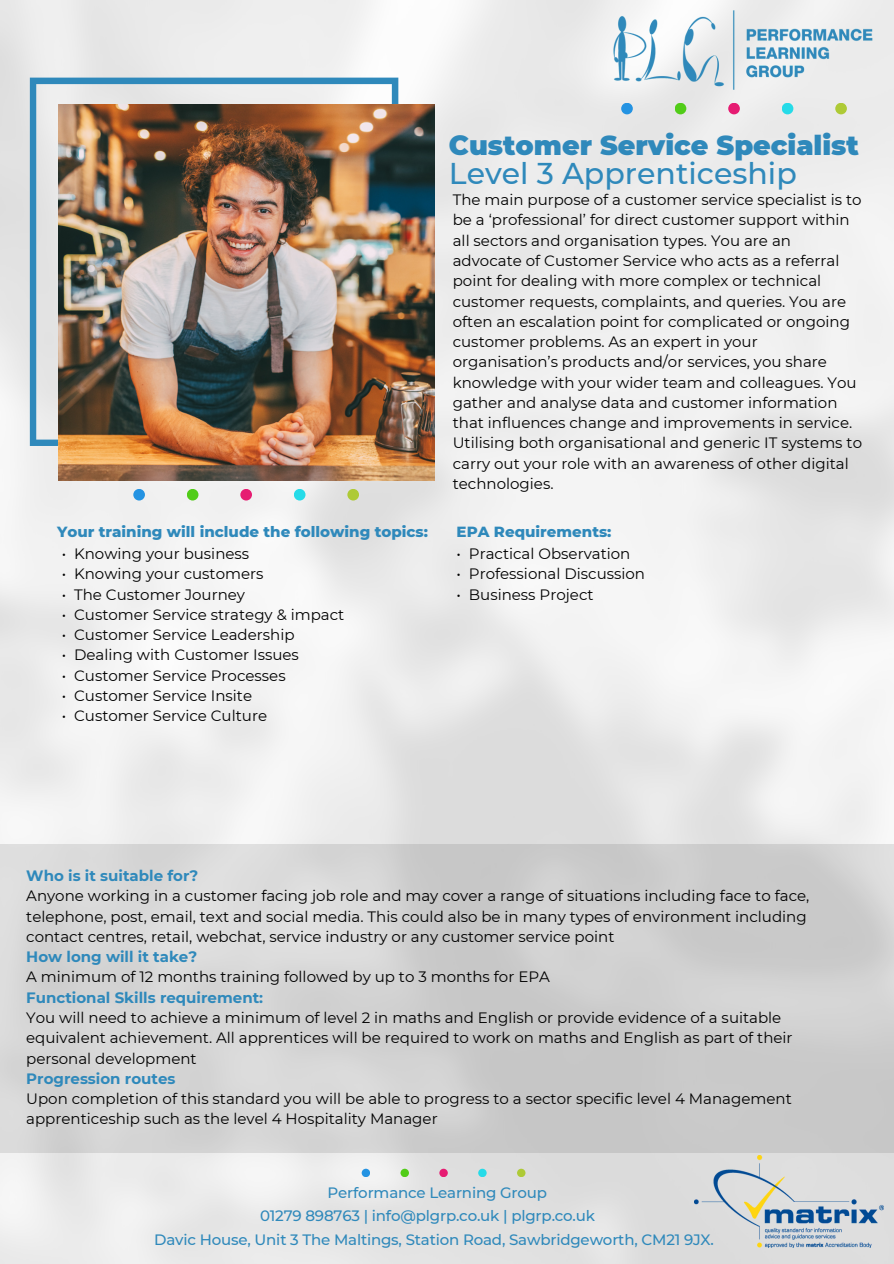
<style>
.page{position:relative;width:894px;height:1264px;background:#fff}
.page>*{position:absolute;margin:0;border:0;box-sizing:border-box;transform-origin:0 0}
.t1{font:500 30px "Montserrat";color:#2f89bb}
.t2{font:900 27px "Montserrat";color:#2f89bb}
.t3{font:15px/20.2px "Montserrat";color:#000}
.t4{font:500 15px "Montserrat";letter-spacing:-.01em;color:#2f89bb}
.t5{font:700 15px "Montserrat";color:#2f89bb}
.t6{font:800 15px "Montserrat";color:#2f89bb}
</style>
<div class="page">
<img style="left:0;top:0;width:893px;height:1263px">
<div style="left:0;top:843px;width:893px;height:309px;background:#d1d1d1"></div>
<img style="left:602px;top:5px;width:280px;height:90px">
<div style="left:621px;top:103px;width:11px;height:11px;background:#2493e2;border-radius:50%"></div>
<div style="left:674px;top:103px;width:12px;height:11px;background:#51cc18;border-radius:50%"></div>
<div style="left:728px;top:103px;width:11px;height:11px;background:#e61c72;border-radius:50%"></div>
<div style="left:781px;top:103px;width:12px;height:11px;background:#26dbe8;border-radius:50%"></div>
<div style="left:835px;top:103px;width:11px;height:11px;background:#aeca36;border-radius:50%"></div>
<svg style="left:30px;top:78px;width:368px;height:368px;background:#b4ccd9"></svg>
<img style="left:58px;top:105px;width:376px;height:375px">
<div style="left:361px;top:1168px;width:9px;height:9px;background:#2493e2;border-radius:50%"></div>
<div style="left:400px;top:1168px;width:9px;height:9px;background:#51cc18;border-radius:50%"></div>
<div style="left:439px;top:1168px;width:8px;height:9px;background:#e61c72;border-radius:50%"></div>
<div style="left:478px;top:1168px;width:8px;height:9px;background:#26dbe8;border-radius:50%"></div>
<div style="left:517px;top:1168px;width:8px;height:9px;background:#aeca36;border-radius:50%"></div>
<img style="left:694px;top:1155px;width:189px;height:92px">
<div style="left:133px;top:489px;width:12px;height:11px;background:#2493e2;border-radius:50%"></div>
<div style="left:187px;top:489px;width:11px;height:11px;background:#51cc18;border-radius:50%"></div>
<div style="left:240px;top:489px;width:12px;height:11px;background:#e61c72;border-radius:50%"></div>
<div style="left:294px;top:489px;width:11px;height:11px;background:#26dbe8;border-radius:50%"></div>
<div style="left:347px;top:489px;width:12px;height:11px;background:#aeca36;border-radius:50%"></div>
<p class="t6" style="left:57px;top:522px;width:372px">Your training will include the following topics:</p>
<p class="t3" style="left:62px;top:543px;width:189px">• Knowing your business</p>
<p class="t3" style="left:62px;top:563px;width:203px">• Knowing your customers</p>
<p class="t3" style="left:62px;top:584px;width:185px">• The Customer Journey</p>
<p class="t3" style="left:62px;top:604px;width:284px">• Customer Service strategy &amp; impact</p>
<p class="t3" style="left:62px;top:624px;width:234px">• Customer Service Leadership</p>
<p class="t3" style="left:62px;top:645px;width:238px">• Dealing with Customer Issues</p>
<p class="t3" style="left:62px;top:665px;width:225px">• Customer Service Processes</p>
<p class="t3" style="left:62px;top:685px;width:192px">• Customer Service Insite</p>
<p class="t3" style="left:62px;top:705px;width:207px">• Customer Service Culture</p>
<p class="t2" style="left:449px;top:129px;width:411px">Customer Service Specialist</p>
<p class="t1" style="left:449px;top:155px;width:349px">Level 3 Apprenticeship</p>
<p class="t3" style="left:452px;top:190px;width:410px">The main purpose of a customer service specialist is to be a ‘professional’ for direct customer support within all sectors and organisation types. You are an advocate of Customer Service who acts as a referral point for dealing with more complex or technical customer requests, complaints, and queries. You are often an escalation point for complicated or ongoing customer problems. As an expert in your organisation’s products and/or services, you share knowledge with your wider team and colleagues. You gather and analyse data and customer information that influences change and improvements in service.<br>Utilising both organisational and generic IT systems to carry out your role with an awareness of other digital technologies.</p>
<p class="t6" style="left:456px;top:522px;width:156px">EPA Requirements:</p>
<p class="t3" style="left:456px;top:543px;width:175px">• Practical Observation</p>
<p class="t3" style="left:456px;top:563px;width:190px">• Professional Discussion</p>
<p class="t3" style="left:456px;top:584px;width:138px">• Business Project</p>
<p class="t5" style="left:26px;top:866px;width:174px">Who is it suitable for?</p>
<p class="t3" style="left:26px;top:885px;width:784px">Anyone working in a customer facing job role and may cover a range of situations including face to face, telephone, post, email, text and social media. This could also be in many types of environment including contact centres, retail, webchat, service industry or any customer service point</p>
<p class="t5" style="left:26px;top:947px;width:172px">How long will it take?</p>
<p class="t3" style="left:26px;top:966px;width:525px">A minimum of 12 months training followed by up to 3 months for EPA</p>
<p class="t5" style="left:26px;top:988px;width:238px">Functional Skills requirement:</p>
<p class="t3" style="left:26px;top:1007px;width:767px">You will need to achieve a minimum of level 2 in maths and English or provide evidence of a suitable equivalent achievement. All apprentices will be required to work on maths and English as part of their personal development</p>
<p class="t5" style="left:26px;top:1069px;width:151px">Progression routes</p>
<p class="t3" style="left:26px;top:1088px;width:766px">Upon completion of this standard you will be able to progress to a sector specific level 4 Management apprenticeship such as the level 4 Hospitality Manager</p>
<p class="t4" style="left:327px;top:1183px;width:221px">Performance Learning Group</p>
<p class="t4" style="left:260px;top:1206px;width:336px">01279 898763 | info@plgrp.co.uk | plgrp.co.uk</p>
<p class="t4" style="left:154px;top:1230px;width:561px">Davic House, Unit 3 The Maltings, Station Road, Sawbridgeworth, CM21 9JX.</p>
</div>
